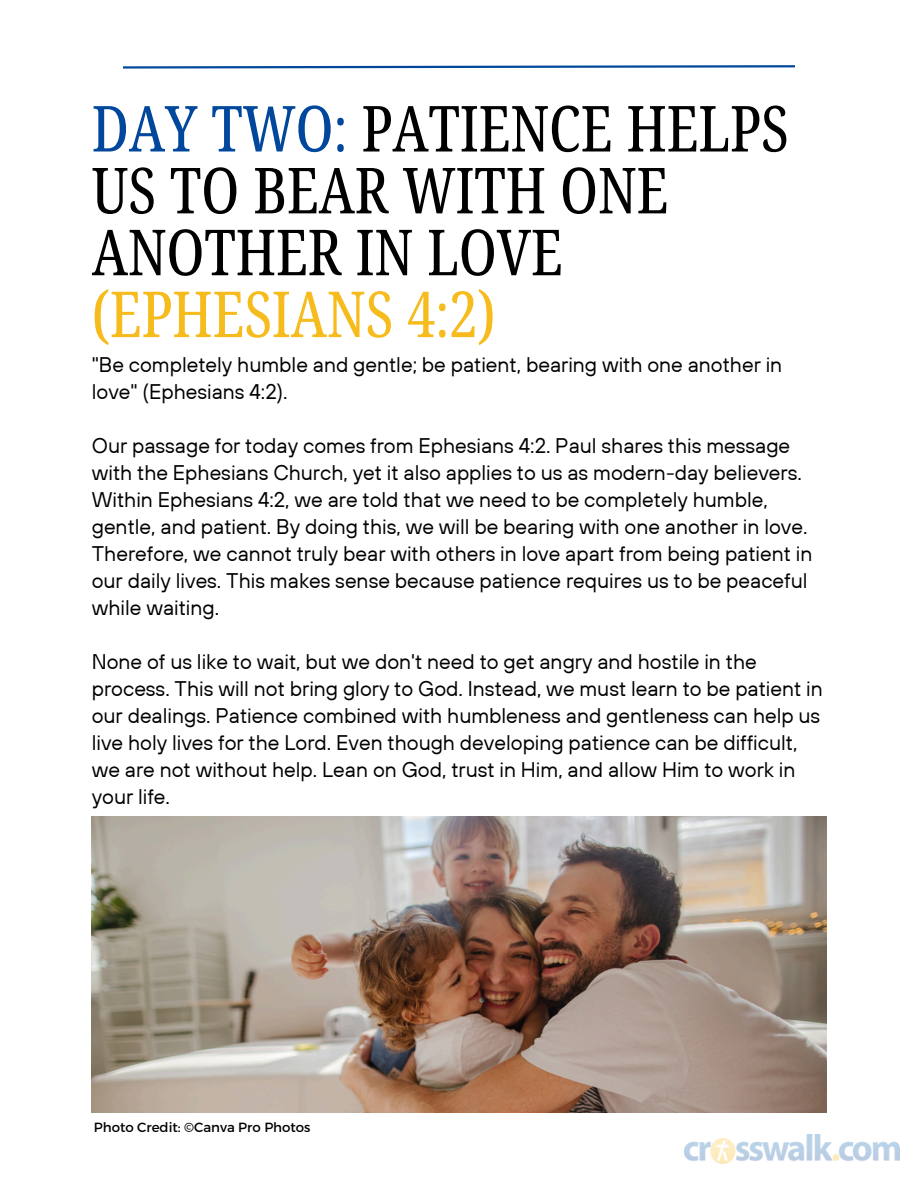
<style>
.page{position:relative;width:918px;height:1188px;background:#fff}
.page>*{position:absolute;margin:0;border:0;box-sizing:border-box;transform-origin:0 0}
.t1{font:extra-condensed 63.6px/61.8px "Noto Serif Ethiopic";color:#000001}
.t2{font:21.15px/27px "TT Hoves";color:#000001}
.t3{font:13.35px "Montserrat";color:#000001}
.s1{color:#01489d}
.s2{color:#f6bb1d}
</style>
<div class="page">
<svg style="left:123px;top:65px;width:672px;height:4px"></svg>
<img style="left:92px;top:816px;width:734px;height:296px">
<img style="left:684px;top:1135px;width:215px;height:29px">
<h2 class="t1" style="left:92px;top:96px;width:698px"><span class="s1">DAY TWO:</span> PATIENCE HELPS<br>US TO BEAR WITH ONE<br>ANOTHER IN LOVE <span class="s2">(EPHESIANS 4:2)</span></h2>
<h1 class="t2" style="left:92px;top:351px;width:692px">"Be completely humble and gentle; be patient, bearing with one another in love" (Ephesians 4:2).</h1>
<h2 class="t2" style="left:92px;top:432px;width:722px">Our passage for today comes from Ephesians 4:2. Paul shares this message with the Ephesians Church, yet it also applies to us as modern-day believers.<br>Within Ephesians 4:2, we are told that we need to be completely humble, gentle, and patient. By doing this, we will be bearing with one another in love.<br>Therefore, we cannot truly bear with others in love apart from being patient in our daily lives. This makes sense because patience requires us to be peaceful while waiting.</h2>
<h2 class="t2" style="left:92px;top:648px;width:732px">None of us like to wait, but we don't need to get angry and hostile in the process. This will not bring glory to God. Instead, we must learn to be patient in our dealings. Patience combined with humbleness and gentleness can help us live holy lives for the Lord. Even though developing patience can be difficult, we are not without help. Lean on God, trust in Him, and allow Him to work in your life.</h2>
<p class="t3" style="left:94px;top:1118px;width:218px">Photo Credit: ©Canva Pro Photos</p>
</div>
